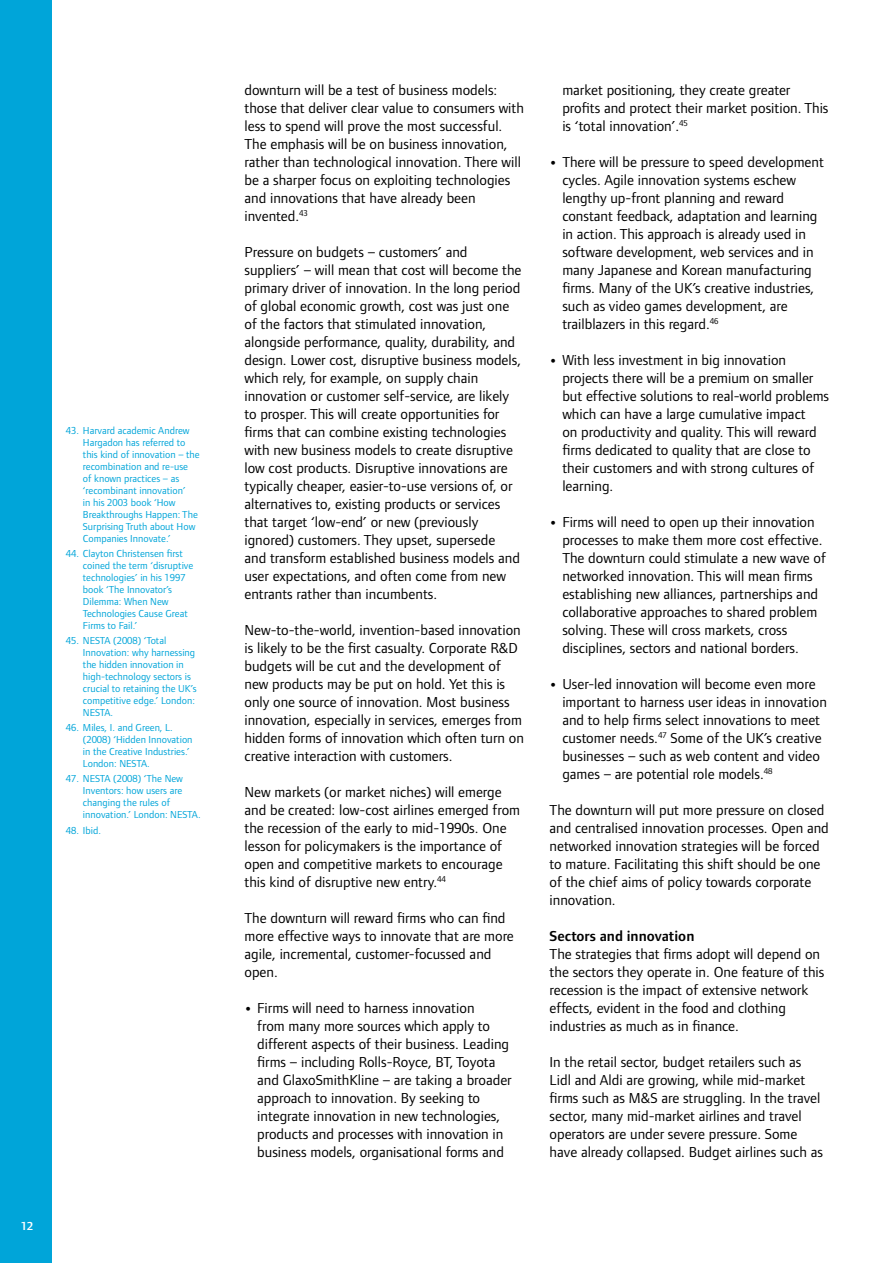
<style>
.page{position:relative;width:893px;height:1263px;background:#fff}
.page>*{position:absolute;margin:0;border:0;box-sizing:border-box;transform-origin:0 0}
.t1{font:15px/18px "Foundry Form Sans";color:#000}
.t2{font:600 15px "Foundry Form Sans";color:#000}
.t3{font:600 12px "Foundry Form Sans";color:#fff}
.t4{font:10.5px/12px "Foundry Form Sans";color:#00a5d9}
.s1{font-weight:700;font-stretch:expanded}
</style>
<div class="page">
<div style="left:0;top:0;width:51px;height:1263px;background:#00a5d9"></div>
<p class="t4" style="left:83px;top:424px;width:118px;text-indent:-17px">43. Harvard academic Andrew<br>Hargadon has referred to this kind of innovation – the recombination and re-use<br>of known practices – as ‘recombinant innovation’<br>in his 2003 book ‘How<br>Breakthroughs Happen: The<br>Surprising Truth about How<br>Companies Innovate.’</p>
<p class="t4" style="left:83px;top:547px;width:112px;text-indent:-17px">44. Clayton Christensen first coined the term ‘disruptive technologies’ in his 1997 book ‘The Innovator’s<br>Dilemma: When New<br>Technologies Cause Great<br>Firms to Fail.’</p>
<p class="t4" style="left:83px;top:634px;width:115px;text-indent:-17px">45. NESTA (2008) ‘Total<br>Innovation: why harnessing the hidden innovation in high-technology sectors is crucial to retaining the UK’s competitive edge.’ London:<br>NESTA.</p>
<p class="t4" style="left:83px;top:722px;width:111px;text-indent:-17px">46. Miles, I. and Green, L. (2008) ‘Hidden Innovation in the Creative Industries.’<br>London: NESTA.</p>
<p class="t4" style="left:83px;top:773px;width:119px;text-indent:-17px">47. NESTA (2008) ‘The New<br>Inventors: how users are changing the rules of innovation.’ London: NESTA.</p>
<p class="t4" style="left:66px;top:824px;width:37px">48. Ibid.</p>
<p class="t3" style="left:21px;top:1219px;width:13px">12</p>
<p class="t1" style="left:244px;top:80px;width:281px">downturn will be a test of business models: those that deliver clear value to consumers with less to spend will prove the most successful.<br>The emphasis will be on business innovation, rather than technological innovation. There will be a sharper focus on exploiting technologies and innovations that have already been invented.<sup>43</sup></p>
<p class="t1" style="left:244px;top:242px;width:278px">Pressure on budgets – customers’ and suppliers’ – will mean that cost will become the primary driver of innovation. In the long period of global economic growth, cost was just one of the factors that stimulated innovation, alongside performance, quality, durability, and design. Lower cost, disruptive business models, which rely, for example, on supply chain innovation or customer self-service, are likely to prosper. This will create opportunities for firms that can combine existing technologies with new business models to create disruptive low cost products. Disruptive innovations are typically cheaper, easier-to-use versions of, or alternatives to, existing products or services that target ‘low-end’ or new (previously ignored) customers. They upset, supersede<br>and transform established business models and user expectations, and often come from new entrants rather than incumbents.</p>
<p class="t1" style="left:244px;top:620px;width:281px">New-to-the-world, invention-based innovation is likely to be the first casualty. Corporate R&amp;D budgets will be cut and the development of new products may be put on hold. Yet this is only one source of innovation. Most business innovation, especially in services, emerges from hidden forms of innovation which often turn on creative interaction with customers.</p>
<p class="t1" style="left:244px;top:782px;width:277px">New markets (or market niches) will emerge and be created: low-cost airlines emerged from the recession of the early to mid-1990s. One lesson for policymakers is the importance of open and competitive markets to encourage this kind of disruptive new entry.<sup>44</sup></p>
<p class="t1" style="left:244px;top:908px;width:271px">The downturn will reward firms who can find more effective ways to innovate that are more agile, incremental, customer-focussed and open.</p>
<p class="t1" style="left:257px;top:998px;width:256px;text-indent:-13px"><span class="s1">•</span> Firms will need to harness innovation<br>from many more sources which apply to different aspects of their business. Leading firms – including Rolls-Royce, BT, Toyota and GlaxoSmithKline – are taking a broader approach to innovation. By seeking to integrate innovation in new technologies, products and processes with innovation in business models, organisational forms and</p>
<p class="t1" style="left:562px;top:80px;width:268px">market positioning, they create greater profits and protect their market position. This is ‘total innovation’.<sup>45</sup></p>
<p class="t1" style="left:562px;top:152px;width:263px;text-indent:-13px"><span class="s1">•</span> There will be pressure to speed development cycles. Agile innovation systems eschew lengthy up-front planning and reward constant feedback, adaptation and learning in action. This approach is already used in software development, web services and in many Japanese and Korean manufacturing firms. Many of the UK’s creative industries, such as video games development, are trailblazers in this regard.<sup>46</sup></p>
<p class="t1" style="left:562px;top:350px;width:268px;text-indent:-13px"><span class="s1">•</span> With less investment in big innovation projects there will be a premium on smaller but effective solutions to real-world problems which can have a large cumulative impact<br>on productivity and quality. This will reward firms dedicated to quality that are close to their customers and with strong cultures of learning.</p>
<p class="t1" style="left:562px;top:512px;width:265px;text-indent:-13px"><span class="s1">•</span> Firms will need to open up their innovation processes to make them more cost effective.<br>The downturn could stimulate a new wave of networked innovation. This will mean firms establishing new alliances, partnerships and collaborative approaches to shared problem solving. These will cross markets, cross disciplines, sectors and national borders.</p>
<p class="t1" style="left:562px;top:674px;width:266px;text-indent:-13px"><span class="s1">•</span> User-led innovation will become even more important to harness user ideas in innovation and to help firms select innovations to meet customer needs.<sup>47</sup> Some of the UK’s creative businesses – such as web content and video games – are potential role models.<sup>48</sup></p>
<p class="t1" style="left:550px;top:800px;width:281px">The downturn will put more pressure on closed and centralised innovation processes. Open and networked innovation strategies will be forced to mature. Facilitating this shift should be one of the chief aims of policy towards corporate innovation.</p>
<p class="t2" style="left:550px;top:927px;width:146px">Sectors and innovation</p>
<p class="t1" style="left:550px;top:944px;width:276px">The strategies that firms adopt will depend on the sectors they operate in. One feature of this recession is the impact of extensive network effects, evident in the food and clothing industries as much as in finance.</p>
<p class="t1" style="left:550px;top:1052px;width:275px">In the retail sector, budget retailers such as Lidl and Aldi are growing, while mid-market firms such as M&amp;S are struggling. In the travel sector, many mid-market airlines and travel operators are under severe pressure. Some have already collapsed. Budget airlines such as</p>
</div>
